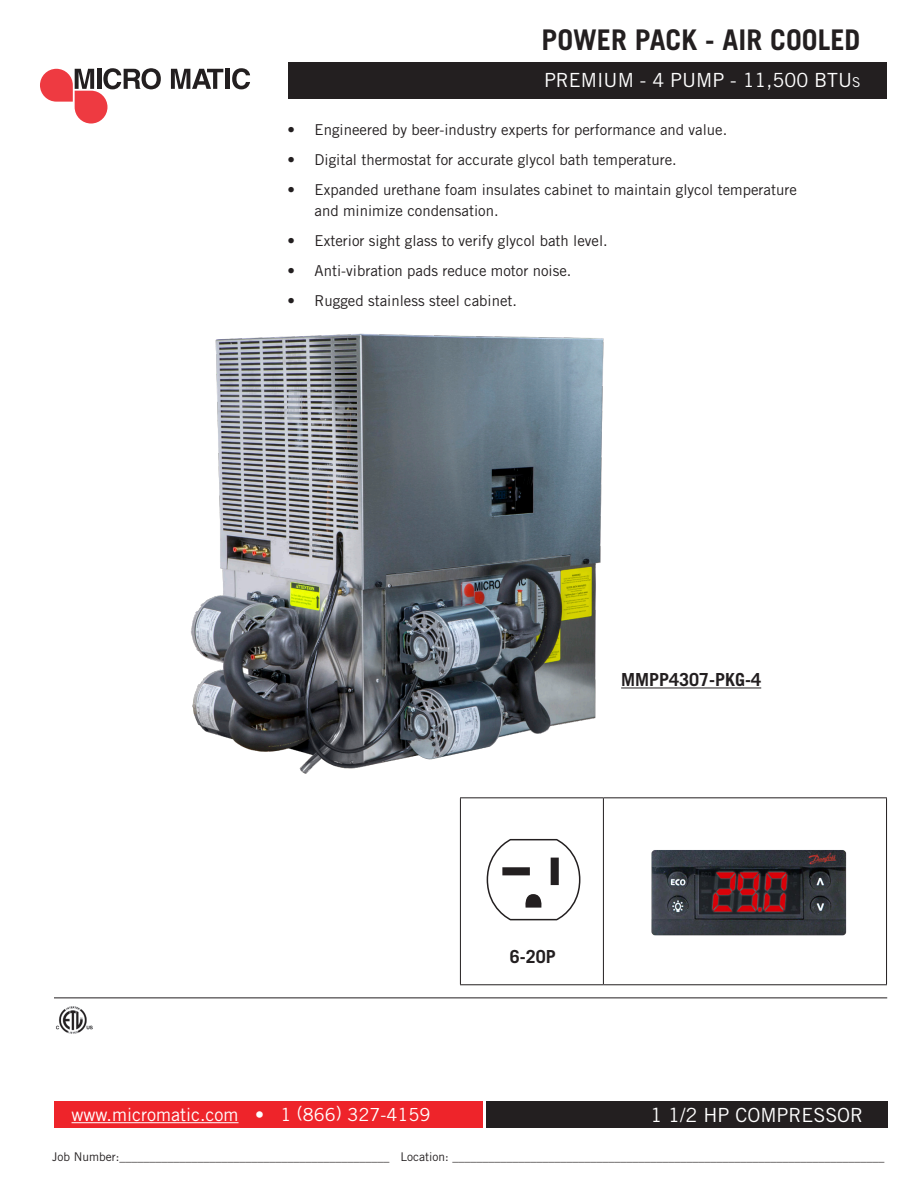
<style>
.page{position:relative;width:918px;height:1188px;background:#fff}
.page>*{position:absolute;margin:0;border:0;box-sizing:border-box;transform-origin:0 0}
.t1{font:700 28.5px "Trade Gothic LT Std";color:#231f20}
.t2{font:19.5px "Trade Gothic LT Std";color:#fff}
.t3{font:18px "Trade Gothic LT Std";color:#fff}
.t4{font:700 18px "Trade Gothic LT Std";color:#231f20}
.t5{font:15px/21px "Trade Gothic LT Std";color:#231f20}
.t6{font:12px "Trade Gothic LT Std";color:#231f20}
.s1{font-size:13.65px}
</style>
<div class="page">
<div style="left:288px;top:62px;width:599px;height:37px;background:#231f20"></div>
<svg style="left:40px;top:68px;width:121px;height:56px"></svg>
<svg style="left:171px;top:69px;width:52px;height:20px"></svg>
<hr style="left:225px;top:69px;width:4px;height:20px;background:#231f20">
<svg style="left:232px;top:68px;width:18px;height:21px"></svg>
<div style="left:54px;top:1101px;width:428px;height:27px;background:#ee242a"></div>
<div style="left:486px;top:1101px;width:401px;height:27px;background:#231f20"></div>
<hr style="left:54px;top:998px;width:833px;height:1px;background:#231f20">
<hr style="left:72px;top:1122px;width:167px;height:1px;background:#fff">
<hr style="left:621px;top:688px;width:140px;height:1px;background:#231f20">
<hr style="left:460px;top:798px;width:1px;height:186px;background:#231f20">
<hr style="left:603px;top:797px;width:284px;height:1px;background:#231f20">
<hr style="left:886px;top:798px;width:1px;height:186px;background:#231f20">
<hr style="left:460px;top:984px;width:143px;height:1px;background:#231f20">
<hr style="left:603px;top:984px;width:284px;height:1px;background:#231f20">
<hr style="left:603px;top:798px;width:1px;height:186px;background:#231f20">
<svg style="left:487px;top:840px;width:93px;height:80px"></svg>
<img style="left:191px;top:333px;width:467px;height:487px">
<img style="left:651px;top:850px;width:196px;height:86px">
<img style="left:56px;top:1006px;width:37px;height:28px">
<p class="t1" style="left:542px;top:22px;width:320px">POWER PACK - AIR COOLED</p>
<p class="t2" style="left:544px;top:68px;width:318px">PREMIUM - 4 PUMP - 11,500 BTU<span class="s1">s</span></p>
<p class="t5" style="left:288px;top:119px;width:441px">• Engineered by beer-industry experts for performance and value.</p>
<p class="t5" style="left:288px;top:149px;width:391px">• Digital thermostat for accurate glycol bath temperature.</p>
<p class="t5" style="left:315px;top:179px;width:484px;text-indent:-27px">• Expanded urethane foam insulates cabinet to maintain glycol temperature and minimize condensation.</p>
<p class="t5" style="left:288px;top:230px;width:322px">• Exterior sight glass to verify glycol bath level.</p>
<p class="t5" style="left:288px;top:260px;width:285px">• Anti-vibration pads reduce motor noise.</p>
<p class="t5" style="left:288px;top:290px;width:231px">• Rugged stainless steel cabinet.</p>
<p class="t4" style="left:621px;top:669px;width:142px">MMPP4307-PKG-4</p>
<p class="t3" style="left:72px;top:1104px;width:360px">www.micromatic.com • 1 (866) 327-4159</p>
<p class="t4" style="left:510px;top:945px;width:48px">6-20P</p>
<p class="t2" style="left:650px;top:1103px;width:214px">1 1/2 HP COMPRESSOR</p>
<p class="t6" style="left:52px;top:1150px;width:834px">Job Number:_____________________________________________ Location: ________________________________________________________________________</p>
</div>
